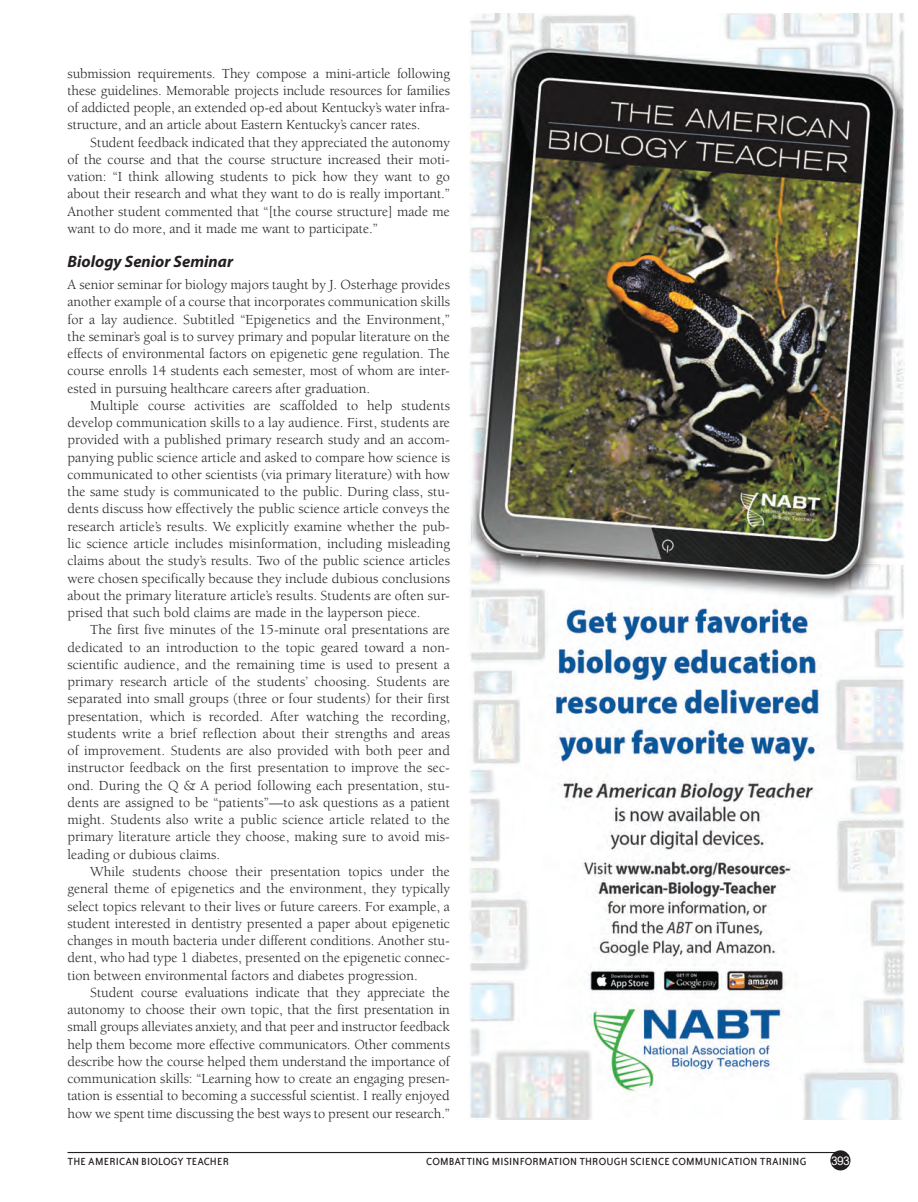
<style>
.page{position:relative;width:918px;height:1202px;background:#fff}
.page>*{position:absolute;margin:0;border:0;box-sizing:border-box;transform-origin:0 0}
.t1{font:italic 700 16.5px "Myriad Pro";color:#231f20}
.TEXT_IND{font:14.25px/17.2px "Berkeley Std";color:#231f20;text-align:justify}
.TEXT{font:14.25px/17.2px "Berkeley Std";color:#231f20;text-align:justify}
.t2{font:12px "Bailey Sans ITC";letter-spacing:.015em;color:#231f20}
.t3{font:12px "Arial";color:#fff}
</style>
<div class="page">
<div style="left:830px;top:1150px;width:20px;height:20px;background:#231f20;border-radius:50%"></div>
<hr style="left:68px;top:1151px;width:776px;height:2px;background:#231f20">
<img style="left:469px;top:14px;width:435px;height:1105px">
<p class="TEXT_IND" style="left:68px;top:65px;width:384px">submission requirements. They compose a mini-article following these guidelines. Memorable projects include resources for families of addicted people, an extended op-ed about Kentucky’s water infra&shy;structure, and an article about Eastern Kentucky’s cancer rates.</p>
<p class="TEXT_IND" style="left:68px;top:134px;width:384px;text-indent:23px">Student feedback indicated that they appreciated the autonomy of the course and that the course structure increased their moti&shy;vation: “I think allowing students to pick how they want to go about their research and what they want to do is really important.” Another student commented that “[the course structure] made me want to do more, and it made me want to participate.”</p>
<h2 class="t1" style="left:68px;top:249px;width:167px">Biology Senior Seminar</h2>
<p class="TEXT" style="left:68px;top:276px;width:384px">A senior seminar for biology majors taught by J. Osterhage provides another example of a course that incorporates communication skills for a lay audience. Subtitled “Epigenetics and the Environment,” the seminar’s goal is to survey primary and popular literature on the effects of environmental factors on epigenetic gene regulation. The course enrolls 14 students each semester, most of whom are inter&shy;ested in pursuing healthcare careers after graduation.</p>
<p class="TEXT_IND" style="left:68px;top:397px;width:384px;text-indent:23px">Multiple course activities are scaffolded to help students develop communication skills to a lay audience. First, students are provided with a published primary research study and an accom&shy;panying public science article and asked to compare how science is communicated to other scientists (via primary literature) with how the same study is communicated to the public. During class, stu&shy;dents discuss how effectively the public science article conveys the research article’s results. We explicitly examine whether the pub&shy;lic science article includes misinformation, including misleading claims about the study’s results. Two of the public science articles were chosen specifically because they include dubious conclusions about the primary literature article’s results. Students are often sur&shy;prised that such bold claims are made in the layperson piece.</p>
<p class="TEXT_IND" style="left:68px;top:621px;width:384px;text-indent:23px">The first five minutes of the 15-minute oral presentations are dedicated to an introduction to the topic geared toward a non&shy;scientific audience, and the remaining time is used to present a primary research article of the students’ choosing. Students are separated into small groups (three or four students) for their first presentation, which is recorded. After watching the recording, students write a brief reflection about their strengths and areas of improvement. Students are also provided with both peer and instructor feedback on the first presentation to improve the sec&shy;ond. During the Q &amp; A period following each presentation, stu&shy;dents are assigned to be “patients”—to ask questions as a patient might. Students also write a public science article related to the primary literature article they choose, making sure to avoid mis&shy;leading or dubious claims.</p>
<p class="TEXT_IND" style="left:68px;top:863px;width:384px;text-indent:23px">While students choose their presentation topics under the general theme of epigenetics and the environment, they typically select topics relevant to their lives or future careers. For example, a student interested in dentistry presented a paper about epigenetic changes in mouth bacteria under different conditions. Another stu&shy;dent, who had type 1 diabetes, presented on the epigenetic connec&shy;tion between environmental factors and diabetes progression.</p>
<p class="TEXT_IND" style="left:68px;top:984px;width:384px;text-indent:23px">Student course evaluations indicate that they appreciate the autonomy to choose their own topic, that the first presentation in small groups alleviates anxiety, and that peer and instructor feedback help them become more effective communicators. Other comments describe how the course helped them understand the importance of communication skills: “Learning how to create an engaging presen&shy;tation is essential to becoming a successful scientist. I really enjoyed how we spent time discussing the best ways to present our research.”</p>
<p class="t2" style="left:68px;top:1155px;width:163px">THE AMERICAN BIOLOGY TEACHER</p>
<p class="t2" style="left:426px;top:1155px;width:382px">COMBATTING MISINFORMATION THROUGH SCIENCE COMMUNICATION TRAINING</p>
<p class="t3" style="left:831px;top:1152px;width:20px">393</p>
</div>
